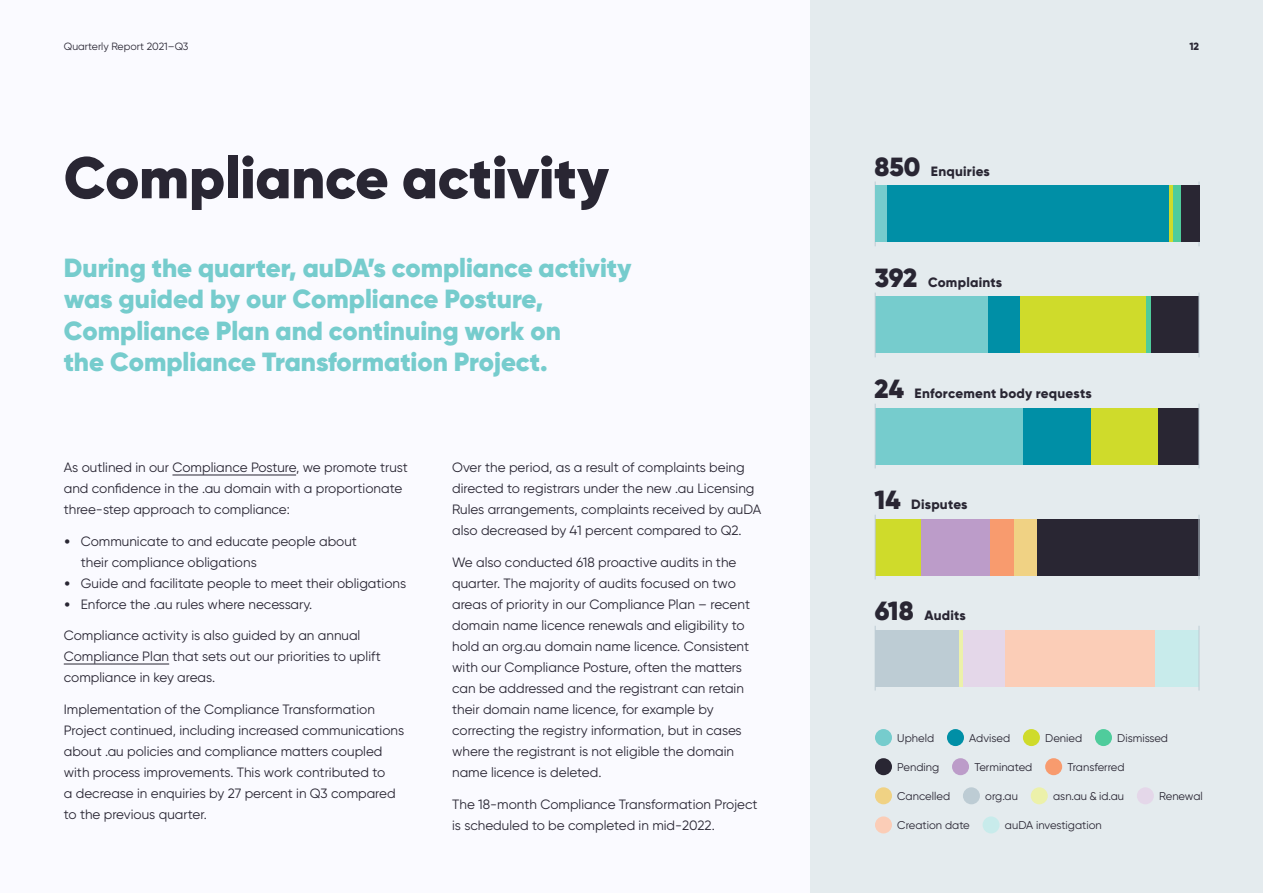
<style>
.page{position:relative;width:1263px;height:893px;background:#fafaff}
.page>*{position:absolute;margin:0;border:0;box-sizing:border-box;transform-origin:0 0}
.t1{font:900 58.5px "Gilroy";letter-spacing:-.005em;color:#292633}
.t2{font:900 26.25px/31.5px "Gilroy";color:#76cccd}
.t3{font:13.5px/21px "Gilroy";color:#292633}
.t4{font:800 13.5px "Gilroy";letter-spacing:.015em;color:#292633}
.t5{font:11.25px "Gilroy";color:#292633}
.t6{font:10.5px "Gilroy";color:#292633}
.t7{font:800 10.5px "Gilroy";color:#292633}
.s1{font-family:"Poppins";font-weight:800}
.s2{font-weight:900;font-size:26.25px}
</style>
<div class="page">
<div style="left:811px;top:0;width:452px;height:893px;background:#e4ebee"></div>
<hr style="left:172px;top:475px;width:124px;height:1px;background:#292633">
<hr style="left:64px;top:664px;width:105px;height:1px;background:#292633">
<div style="left:947px;top:729px;width:17px;height:17px;background:#008fa6;border-radius:50%"></div>
<div style="left:1023px;top:729px;width:17px;height:17px;background:#cfdb2b;border-radius:50%"></div>
<div style="left:875px;top:729px;width:17px;height:17px;background:#76cccd;border-radius:50%"></div>
<div style="left:1095px;top:729px;width:17px;height:17px;background:#4fcc9c;border-radius:50%"></div>
<div style="left:952px;top:758px;width:17px;height:17px;background:#bc9cc9;border-radius:50%"></div>
<div style="left:875px;top:758px;width:17px;height:17px;background:#292633;border-radius:50%"></div>
<div style="left:875px;top:787px;width:17px;height:17px;background:#f0d284;border-radius:50%"></div>
<div style="left:1045px;top:758px;width:17px;height:17px;background:#f89b6e;border-radius:50%"></div>
<div style="left:1137px;top:787px;width:17px;height:17px;background:#e4d7e9;border-radius:50%"></div>
<div style="left:1031px;top:787px;width:17px;height:17px;background:#ecf1aa;border-radius:50%"></div>
<div style="left:963px;top:787px;width:17px;height:17px;background:#bdccd4;border-radius:50%"></div>
<div style="left:875px;top:816px;width:17px;height:17px;background:#fbcdb7;border-radius:50%"></div>
<div style="left:982px;top:816px;width:17px;height:17px;background:#c8ebeb;border-radius:50%"></div>
<hr style="left:875px;top:182px;width:1px;height:64px;background:#bdccd4">
<hr style="left:1199px;top:182px;width:1px;height:64px;background:#bdccd4">
<div style="left:875px;top:186px;width:12px;height:56px;background:#76cccd"></div>
<div style="left:1173px;top:186px;width:8px;height:56px;background:#4fcc9c"></div>
<div style="left:1181px;top:186px;width:18px;height:56px;background:#292633"></div>
<hr style="left:1169px;top:186px;width:4px;height:56px;background:#cfdb2b">
<div style="left:887px;top:186px;width:282px;height:56px;background:#008fa6"></div>
<div style="left:875px;top:297px;width:113px;height:56px;background:#76cccd"></div>
<div style="left:1020px;top:297px;width:126px;height:56px;background:#cfdb2b"></div>
<div style="left:988px;top:297px;width:32px;height:56px;background:#008fa6"></div>
<div style="left:1151px;top:297px;width:48px;height:56px;background:#292633"></div>
<div style="left:1146px;top:297px;width:5px;height:56px;background:#4fcc9c"></div>
<hr style="left:875px;top:293px;width:1px;height:64px;background:#bdccd4">
<hr style="left:1199px;top:293px;width:1px;height:64px;background:#bdccd4">
<div style="left:875px;top:408px;width:148px;height:56px;background:#76cccd"></div>
<div style="left:1091px;top:408px;width:68px;height:56px;background:#cfdb2b"></div>
<div style="left:1159px;top:408px;width:40px;height:56px;background:#292633"></div>
<div style="left:1023px;top:408px;width:68px;height:56px;background:#008fa6"></div>
<hr style="left:875px;top:404px;width:1px;height:64px;background:#bdccd4">
<hr style="left:1199px;top:404px;width:1px;height:64px;background:#bdccd4">
<div style="left:875px;top:519px;width:46px;height:56px;background:#cfdb2b"></div>
<div style="left:921px;top:519px;width:70px;height:56px;background:#bc9cc9"></div>
<div style="left:991px;top:519px;width:23px;height:56px;background:#f89b6e"></div>
<div style="left:1014px;top:519px;width:23px;height:56px;background:#f0d284"></div>
<div style="left:1037px;top:519px;width:162px;height:56px;background:#292633"></div>
<hr style="left:875px;top:515px;width:1px;height:64px;background:#bdccd4">
<hr style="left:1199px;top:515px;width:1px;height:64px;background:#bdccd4">
<div style="left:875px;top:630px;width:84px;height:56px;background:#bdccd4"></div>
<hr style="left:959px;top:630px;width:4px;height:56px;background:#ecf1aa">
<div style="left:963px;top:630px;width:42px;height:56px;background:#e4d7e9"></div>
<div style="left:1005px;top:630px;width:151px;height:56px;background:#fbcdb7"></div>
<div style="left:1156px;top:630px;width:43px;height:56px;background:#c8ebeb"></div>
<hr style="left:875px;top:626px;width:1px;height:64px;background:#bdccd4">
<hr style="left:1199px;top:626px;width:1px;height:64px;background:#bdccd4">
<p class="t6" style="left:64px;top:40px;width:126px">Quarterly Report 2021–Q3</p>
<h1 class="t1" style="left:64px;top:141px;width:547px">Compliance activity</h1>
<h2 class="t2" style="left:64px;top:251px;width:569px">During the quarter, auDA’s compliance activity was guided by our Compliance Posture, Compliance Plan and continuing work on<br>the Compliance Transformation Project.</h2>
<p class="t3" style="left:64px;top:457px;width:346px">As outlined in our Compliance Posture, we promote trust and confidence in the .au domain with a proportionate three-step approach to compliance:</p>
<p class="t3" style="left:81px;top:530px;width:278px;text-indent:-17px"><span class="s1">•</span> Communicate to and educate people about their compliance obligations</p>
<p class="t3" style="left:64px;top:572px;width:344px"><span class="s1">•</span> Guide and facilitate people to meet their obligations</p>
<p class="t3" style="left:64px;top:593px;width:250px"><span class="s1">•</span> Enforce the .au rules where necessary.</p>
<p class="t3" style="left:64px;top:625px;width:318px">Compliance activity is also guided by an annual<br>Compliance Plan that sets out our priorities to uplift compliance in key areas.</p>
<p class="t3" style="left:64px;top:698px;width:342px">Implementation of the Compliance Transformation Project continued, including increased communications about .au policies and compliance matters coupled with process improvements. This work contributed to<br>a decrease in enquiries by 27 percent in Q3 compared to the previous quarter.</p>
<p class="t3" style="left:452px;top:457px;width:311px">Over the period, as a result of complaints being directed to registrars under the new .au Licensing Rules arrangements, complaints received by auDA also decreased by 41 percent compared to Q2.</p>
<p class="t3" style="left:452px;top:552px;width:299px">We also conducted 618 proactive audits in the quarter. The majority of audits focused on two areas of priority in our Compliance Plan – recent domain name licence renewals and eligibility to hold an org.au domain name licence. Consistent with our Compliance Posture, often the matters can be addressed and the registrant can retain their domain name licence, for example by correcting the registry information, but in cases where the registrant is not eligible the domain name licence is deleted.</p>
<p class="t3" style="left:452px;top:793px;width:307px">The 18-month Compliance Transformation Project is scheduled to be completed in mid-2022.</p>
<p class="t4" style="left:874px;top:163px;width:117px"><span class="s2">850</span> Enquiries</p>
<p class="t4" style="left:875px;top:274px;width:129px"><span class="s2">392</span> Complaints</p>
<p class="t4" style="left:874px;top:385px;width:219px"><span class="s2">24</span> Enforcement body requests</p>
<p class="t4" style="left:875px;top:496px;width:95px"><span class="s2">14</span> Disputes</p>
<p class="t4" style="left:875px;top:607px;width:93px"><span class="s2">618</span> Audits</p>
<p class="t7" style="left:1189px;top:40px;width:11px">12</p>
<p class="t5" style="left:897px;top:731px;width:38px">Upheld</p>
<p class="t5" style="left:969px;top:731px;width:42px">Advised</p>
<p class="t5" style="left:1045px;top:731px;width:38px">Denied</p>
<p class="t5" style="left:1117px;top:731px;width:52px">Dismissed</p>
<p class="t5" style="left:897px;top:760px;width:43px">Pending</p>
<p class="t5" style="left:974px;top:760px;width:60px">Terminated</p>
<p class="t5" style="left:897px;top:789px;width:54px">Cancelled</p>
<p class="t5" style="left:1067px;top:760px;width:59px">Transferred</p>
<p class="t5" style="left:985px;top:789px;width:34px">org.au</p>
<p class="t5" style="left:1053px;top:789px;width:73px">asn.au &amp; id.au</p>
<p class="t5" style="left:1159px;top:789px;width:45px">Renewal</p>
<p class="t5" style="left:897px;top:818px;width:74px">Creation date</p>
<p class="t5" style="left:1005px;top:818px;width:98px">auDA investigation</p>
</div>
